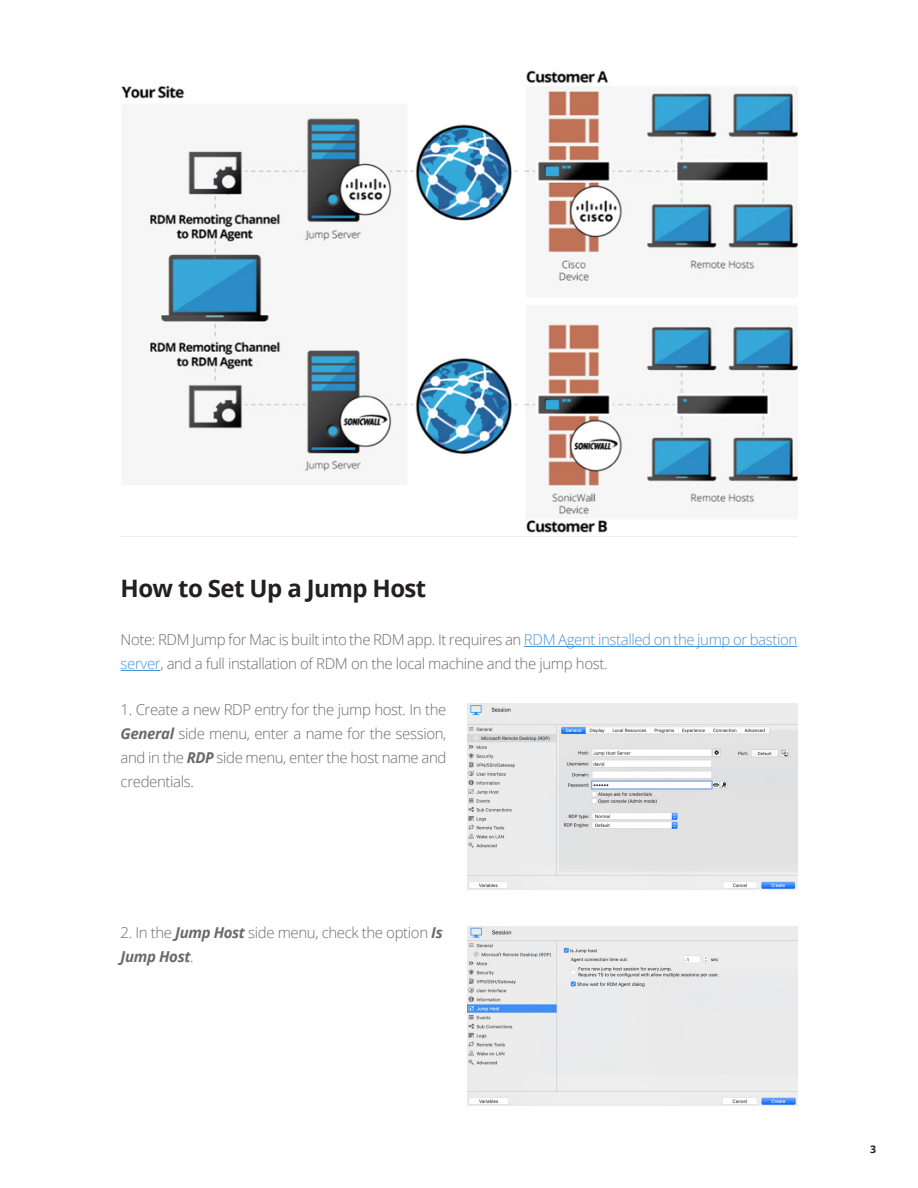
<style>
.page{position:relative;width:918px;height:1188px;background:#fff}
.page>*{position:absolute;margin:0;border:0;box-sizing:border-box;transform-origin:0 0}
.t1{font:700 24px "Open Sans";letter-spacing:-.025em;color:#231f20}
.t2{font:300 15px/24px "Open Sans";letter-spacing:-.025em;color:#6b6b6e}
.t3{font:700 10.5px "Open Sans";color:#231f20}
.s1{color:#4a94d4}
.s2{font-weight:700;font-style:italic}
</style>
<div class="page">
<img style="left:121px;top:70px;width:676px;height:463px">
<hr style="left:524px;top:646px;width:273px;height:1px;background:#4a94d4">
<hr style="left:121px;top:670px;width:39px;height:1px;background:#4a94d4">
<img style="left:467px;top:704px;width:330px;height:185px">
<img style="left:467px;top:926px;width:330px;height:179px">
<p class="t1" style="left:121px;top:572px;width:307px">How to Set Up a Jump Host</p>
<p class="t2" style="left:121px;top:628px;width:678px">Note: RDM Jump for Mac is built into the RDM app. It requires an <span class="s1">RDM Agent installed on the jump or bastion server</span>, and a full installation of RDM on the local machine and the jump host.</p>
<p class="t2" style="left:121px;top:697px;width:327px;text-align:justify">1. Create a new RDP entry for the jump host. In the <span class="s2">General</span> side menu, enter a name for the session, and in the <span class="s2">RDP</span> side menu, enter the host name and credentials.</p>
<p class="t2" style="left:121px;top:920px;width:324px">2. In the <span class="s2">Jump Host</span> side menu, check the option <span class="s2">Is<br>Jump Host</span>.</p>
<p class="t3" style="left:870px;top:1141px;width:7px">3</p>
</div>
